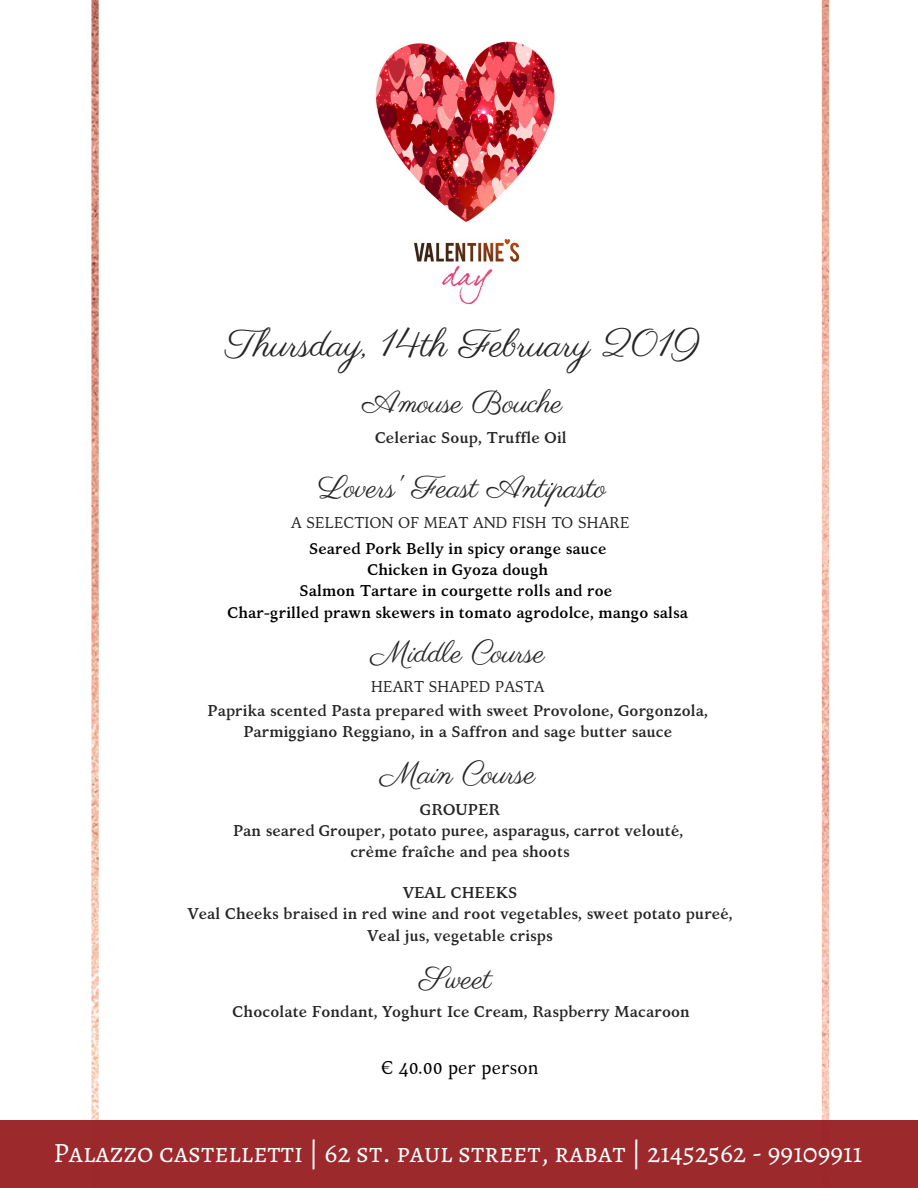
<style>
.page{position:relative;width:918px;height:1188px;background:#fff}
.page>*{position:absolute;margin:0;border:0;box-sizing:border-box;transform-origin:0 0}
.t1{font:38.85px "Parisienne";color:#252525}
.t2{font:31.2px "Parisienne";color:#252525}
.t3{font:28.05px "Alegreya SC";color:#fff}
.t4{font:18.6px "Kelvinch";color:#000}
.t5{font:700 15.6px/21.3px "Kelvinch";color:#252525;text-align:center}
.t6{font:700 15.6px/21.3px "Kelvinch";color:#000;text-align:center}
.t7{font:15.6px "Kelvinch";color:#252525}
</style>
<div class="page">
<img style="left:375px;top:41px;width:180px;height:264px">
<img style="left:821px;top:0;width:9px;height:1120px">
<img style="left:91px;top:0;width:8px;height:1120px">
<div style="left:0;top:1120px;width:918px;height:68px;background:#9a2426"></div>
<h1 class="t1" style="left:226px;top:320px;width:475px">Thursday, 14th February 2019</h1>
<h2 class="t2" style="left:362px;top:383px;width:202px">Amouse Bouche</h2>
<p class="t5" style="left:375px;top:427px;width:193px">Celeriac Soup, Truffle Oil</p>
<h2 class="t2" style="left:318px;top:469px;width:289px">Lovers' Feast Antipasto</h2>
<p class="t7" style="left:291px;top:512px;width:340px">A SELECTION OF MEAT AND FISH TO SHARE</p>
<p class="t6" style="left:228px;top:537px;width:462px">Seared Pork Belly in spicy orange sauce<br>Chicken in Gyoza dough<br>Salmon Tartare in courgette rolls and roe<br>Char-grilled prawn skewers in tomato agrodolce, mango salsa</p>
<h2 class="t2" style="left:371px;top:633px;width:175px">Middle Course</h2>
<p class="t7" style="left:371px;top:676px;width:175px">HEART SHAPED PASTA</p>
<p class="t5" style="left:208px;top:699px;width:502px">Paprika scented Pasta prepared with sweet Provolone, Gorgonzola,<br>Parmiggiano Reggiano, in a Saffron and sage butter sauce</p>
<h2 class="t2" style="left:380px;top:754px;width:157px">Main Course</h2>
<p class="t5" style="left:233px;top:798px;width:452px">GROUPER<br>Pan seared Grouper, potato puree, asparagus, carrot velouté, crème fraîche and pea shoots</p>
<p class="t5" style="left:187px;top:882px;width:547px">VEAL CHEEKS<br>Veal Cheeks braised in red wine and root vegetables, sweet potato pureé,<br>Veal jus, vegetable crisps</p>
<h2 class="t2" style="left:420px;top:959px;width:74px">Sweet</h2>
<p class="t5" style="left:233px;top:1001px;width:459px">Chocolate Fondant, Yoghurt Ice Cream, Raspberry Macaroon</p>
<p class="t4" style="left:381px;top:1055px;width:159px">€ 40.00 per person</p>
<h3 class="t3" style="left:53px;top:1134px;width:811px">Palazzo castelletti | 62 st. paul street, rabat | 21452562 - 99109911</h3>
</div>
